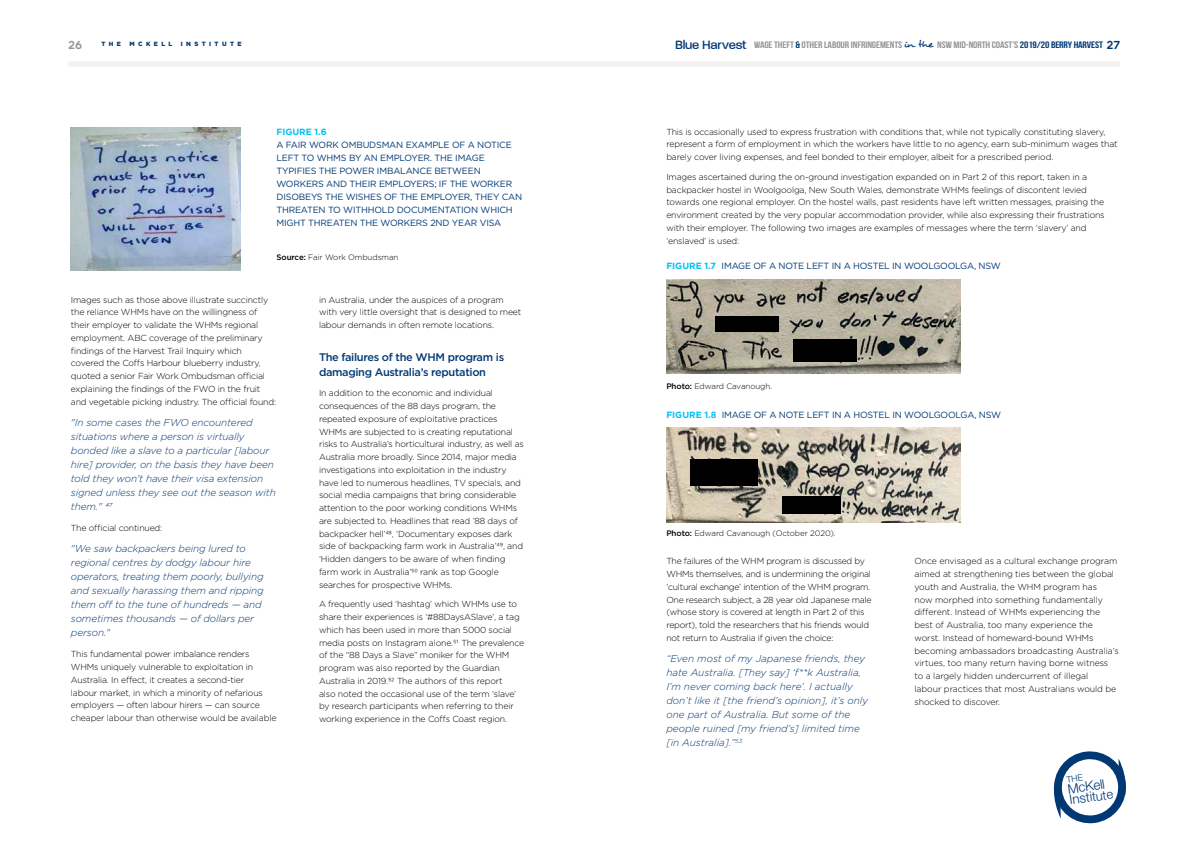
<style>
.page{position:relative;width:1191px;height:842px;background:#fff}
.page>*{position:absolute;margin:0;border:0;box-sizing:border-box;transform-origin:0 0}
.t1{font:500 14px "V Paralucent";letter-spacing:-.02em;color:#003874}
.t2{font:300 13.3px/10.7px "Helvetica Neue";color:#003874}
.t3{font:500 11px/15px "Gotham";letter-spacing:-.03em;color:#003874}
.t4{font:11px "Geometos";color:#939598}
.t5{font:italic 300 10px/14px "Gotham";letter-spacing:-.01em;color:#003874}
.t6{font:9.4px "Bebas Neue";letter-spacing:-.01em;color:#939598;scale:1.18 1}
.t7{font:9px/13px "Gotham";letter-spacing:-.02em;color:#003874}
.t8{font:700 9px "Gotham";color:#00c2f3}
.t9{font:300 8.8px/12.7px "Gotham";letter-spacing:-.02em;color:#000}
.t10{font:300 8px "Gotham";letter-spacing:-.01em;color:#000}
.t11{font:900 6.1px "Gotham";letter-spacing:.56em;color:#003874}
.s1{color:#003874}
.s2{font-family:"Desyrel";font-size:9.9px;color:#003874}
.s3{font-family:"Geometos";font-size:11px;color:#003874}
.s4{font-weight:500}
.s5{font-weight:700;color:#00c2f3}
.s6{font-size:12.8px}
</style>
<div class="page">
<div style="left:595px;top:62px;width:525px;height:5px;background:#f1f1f2"></div>
<div style="left:68px;top:62px;width:527px;height:5px;background:#f1f1f2"></div>
<img style="left:71px;top:128px;width:170px;height:142px">
<img style="left:666px;top:279px;width:294px;height:94px">
<img style="left:666px;top:428px;width:294px;height:94px">
<div style="left:715px;top:316px;width:63px;height:16px;background:#000"></div>
<div style="left:793px;top:340px;width:63px;height:22px;background:#000"></div>
<div style="left:690px;top:459px;width:67px;height:26px;background:#000"></div>
<div style="left:782px;top:496px;width:58px;height:18px;background:#000"></div>
<svg style="left:1053px;top:751px;width:73px;height:73px"></svg>
<p class="t11" style="left:101px;top:40px;width:21px">THE</p>
<p class="t11" style="left:129px;top:40px;width:44px">MCKELL</p>
<p class="t11" style="left:181px;top:40px;width:62px">INSTITUTE</p>
<h1 class="t1" style="left:675px;top:37px;width:73px">Blue Harvest</h1>
<p class="t4" style="left:68px;top:41px;width:16px">26</p>
<p class="t6" style="left:754px;top:40px;width:312px">WAGE THEFT <span class="s1">&amp;</span> OTHER LABOUR INFRINGEMENTS <span class="s2">in the</span> NSW MID-NORTH COAST’S <span class="s1">2019/20 BERRY HARVEST</span> <span class="s3">27</span></p>
<p class="t8" style="left:276px;top:126px;width:52px">FIGURE 1.6</p>
<p class="t7" style="left:276px;top:138px;width:247px">A FAIR WORK OMBUDSMAN EXAMPLE OF A NOTICE LEFT TO WHMS BY AN EMPLOYER. THE IMAGE TYPIFIES THE POWER IMBALANCE BETWEEN WORKERS AND THEIR EMPLOYERS; IF THE WORKER DISOBEYS THE WISHES OF THE EMPLOYER, THEY CAN THREATEN TO WITHHOLD DOCUMENTATION WHICH MIGHT THREATEN THE WORKERS 2ND YEAR VISA</p>
<p class="t10" style="left:276px;top:252px;width:124px"><span class="s4">Source:</span> Fair Work Ombudsman</p>
<p class="t9" style="left:71px;top:293px;width:207px">Images such as those above illustrate succinctly the reliance WHMs have on the willingness of their employer to validate the WHMs regional employment. ABC coverage of the preliminary findings of the Harvest Trail Inquiry which covered the Coffs Harbour blueberry industry, quoted a senior Fair Work Ombudsman official explaining the findings of the FWO in the fruit and vegetable picking industry. The official found:</p>
<p class="t5" style="left:71px;top:415px;width:206px">"In some cases the FWO encountered situations where a person is virtually bonded like a slave to a particular [labour hire] provider, on the basis they have been told they won't have their visa extension signed unless they see out the season with them." 47</p>
<p class="t9" style="left:71px;top:521px;width:93px">The official continued:</p>
<p class="t5" style="left:71px;top:541px;width:194px">"We saw backpackers being lured to regional centres by dodgy labour hire operators, treating them poorly, bullying and sexually harassing them and ripping them off to the tune of hundreds — and sometimes thousands — of dollars per person."</p>
<p class="t9" style="left:71px;top:647px;width:207px">This fundamental power imbalance renders WHMs uniquely vulnerable to exploitation in Australia. In effect, it creates a second-tier<br>labour market, in which a minority of nefarious employers — often labour hirers — can source cheaper labour than otherwise would be available</p>
<p class="t9" style="left:319px;top:293px;width:204px">in Australia, under the auspices of a program with very little oversight that is designed to meet labour demands in often remote locations.</p>
<p class="t3" style="left:319px;top:350px;width:187px">The failures of the WHM program is damaging Australia’s reputation</p>
<p class="t9" style="left:319px;top:387px;width:206px">In addition to the economic and individual consequences of the 88 days program, the repeated exposure of exploitative practices WHMs are subjected to is creating reputational risks to Australia’s horticultural industry, as well as Australia more broadly. Since 2014, major media investigations into exploitation in the industry have led to numerous headlines, TV specials, and social media campaigns that bring considerable attention to the poor working conditions WHMs are subjected to. Headlines that read ’88 days of backpacker hell’48, ‘Documentary exposes dark side of backpacking farm work in Australia’49, and ‘Hidden dangers to be aware of when finding farm work in Australia’50 rank as top Google searches for prospective WHMs.</p>
<p class="t9" style="left:319px;top:598px;width:207px">A frequently used ‘hashtag’ which WHMs use to share their experiences is ‘#88DaysASlave’, a tag which has been used in more than 5000 social media posts on Instagram alone.51 The prevalence of the “88 Days a Slave” moniker for the WHM program was also reported by the Guardian Australia in 2019.52 The authors of this report<br>also noted the occasional use of the term ‘slave’ by research participants when referring to their working experience in the Coffs Coast region.</p>
<p class="t9" style="left:666px;top:125px;width:453px">This is occasionally used to express frustration with conditions that, while not typically constituting slavery, represent a form of employment in which the workers have little to no agency, earn sub-minimum wages that barely cover living expenses, and feel bonded to their employer, albeit for a prescribed period.</p>
<p class="t9" style="left:666px;top:170px;width:440px">Images ascertained during the on-ground investigation expanded on in Part 2 of this report, taken in a backpacker hostel in Woolgoolga, New South Wales, demonstrate WHMs feelings of discontent levied towards one regional employer. On the hostel walls, past residents have left written messages, praising the environment created by the very popular accommodation provider, while also expressing their frustrations with their employer. The following two images are examples of messages where the term ‘slavery’ and ‘enslaved’ is used:</p>
<p class="t7" style="left:666px;top:259px;width:336px"><span class="s5">FIGURE 1.7</span> IMAGE OF A NOTE LEFT IN A HOSTEL IN WOOLGOOLGA, NSW</p>
<p class="t10" style="left:666px;top:381px;width:107px"><span class="s4">Photo:</span> Edward Cavanough.</p>
<p class="t7" style="left:666px;top:408px;width:336px"><span class="s5">FIGURE 1.8</span> IMAGE OF A NOTE LEFT IN A HOSTEL IN WOOLGOOLGA, NSW</p>
<p class="t10" style="left:666px;top:528px;width:171px"><span class="s4">Photo:</span> Edward Cavanough (October 2020).</p>
<p class="t9" style="left:666px;top:555px;width:207px">The failures of the WHM program is discussed by WHMs themselves, and is undermining the original ‘cultural exchange’ intention of the WHM program.<br>One research subject, a 28 year old Japanese male (whose story is covered at length in Part 2 of this report), told the researchers that his friends would not return to Australia if given the choice:</p>
<p class="t5" style="left:666px;top:651px;width:203px">“Even most of my Japanese friends, they hate Australia. [They say] ‘f**k Australia, I’m never coming back here’. I actually don’t like it [the friend’s opinion], it’s only one part of Australia. But some of the people ruined [my friend’s] limited time [in Australia].”<sup>53</sup></p>
<p class="t9" style="left:914px;top:555px;width:206px">Once envisaged as a cultural exchange program aimed at strengthening ties between the global youth and Australia, the WHM program has<br>now morphed into something fundamentally different. Instead of WHMs experiencing the best of Australia, too many experience the worst. Instead of homeward-bound WHMs becoming ambassadors broadcasting Australia’s virtues, too many return having borne witness to a largely hidden undercurrent of illegal<br>labour practices that most Australians would be shocked to discover.</p>
<h2 class="t2" style="left:1067px;top:783px;width:45px;rotate:-8deg">McKell<br>Insti<span class="s6">tute</span></h2>
</div>
